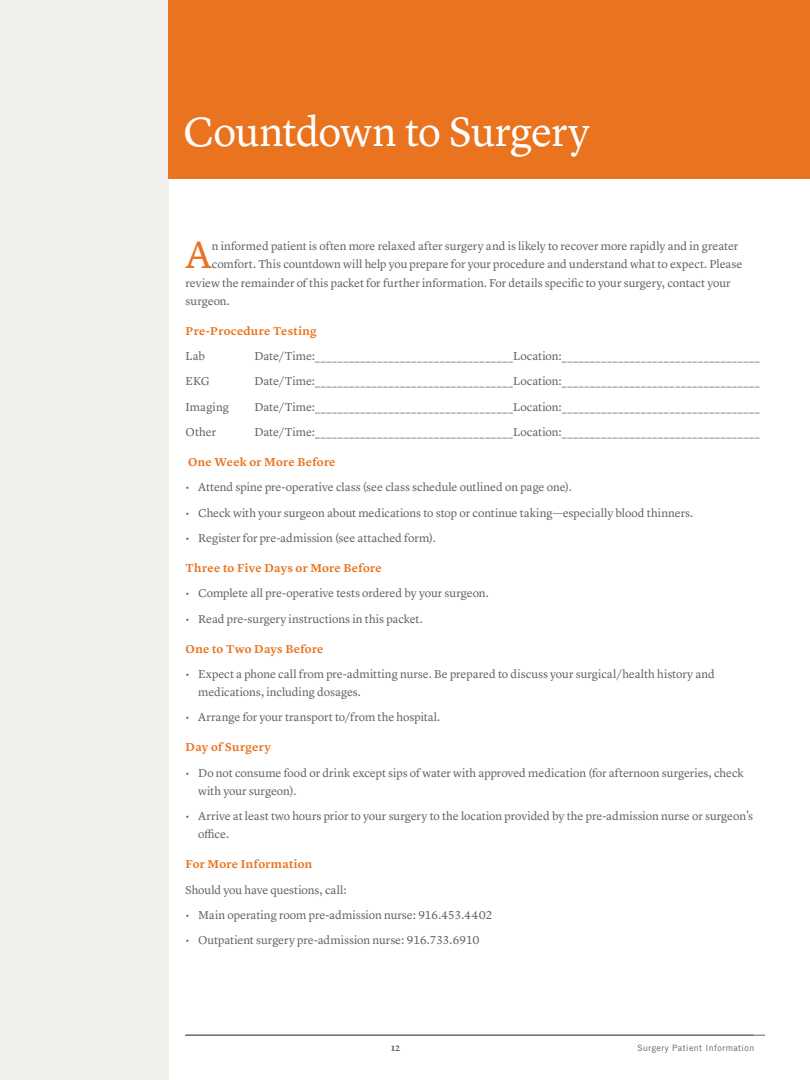
<style>
.page{position:relative;width:810px;height:1080px;background:#fff}
.page>*{position:absolute;margin:0;border:0;box-sizing:border-box;transform-origin:0 0}
.t1{font:42.5px "Lyon Text";letter-spacing:-.015em;color:#fff}
.t2{font:39.12px "Lyon Text";color:#e9731e}
.t3{font:11.88px/18.1px "Lyon Text";letter-spacing:-.005em;color:#636366}
.t4{font:600 11.88px "Lyon Text";letter-spacing:.02em;color:#e9731e}
.t5{font:500 10.62px "Lyon Display";color:#636366}
.t6{font:8.75px "Trade Gothic LT Com";letter-spacing:.05em;color:#5f5f62}
</style>
<div class="page">
<hr style="left:185px;top:1035px;width:569px;height:1px;background:#636366">
<div style="left:0;top:0;width:169px;height:1080px;background:#f1f0ed"></div>
<div style="left:169px;top:0;width:641px;height:179px;background:#e9731e"></div>
<hr style="left:186px;top:1035px;width:579px;height:1px;background:#636366">
<h1 class="t1" style="left:183px;top:100px;width:408px">Countdown to Surgery</h1>
<h2 class="t2" style="left:186px;top:225px;width:28px">A</h2>
<p class="t3" style="left:212px;top:236px;width:528px">n informed patient is often more relaxed after surgery and is likely to recover more rapidly and in greater</p>
<p class="t3" style="left:212px;top:254px;width:532px">comfort. This countdown will help you prepare for your procedure and understand what to expect. Please</p>
<p class="t3" style="left:186px;top:273px;width:547px">review the remainder of this packet for further information. For details specific to your surgery, contact your</p>
<p class="t3" style="left:186px;top:291px;width:46px">surgeon.</p>
<p class="t4" style="left:186px;top:321px;width:133px">Pre-Procedure Testing</p>
<p class="t3" style="left:186px;top:346px;width:21px">Lab</p>
<p class="t3" style="left:254px;top:346px;width:507px">Date/Time:___________________________________Location:___________________________________</p>
<p class="t3" style="left:186px;top:371px;width:26px">EKG</p>
<p class="t3" style="left:254px;top:371px;width:507px">Date/Time:___________________________________Location:___________________________________</p>
<p class="t3" style="left:186px;top:397px;width:45px">Imaging</p>
<p class="t3" style="left:254px;top:397px;width:507px">Date/Time:___________________________________Location:___________________________________</p>
<p class="t3" style="left:186px;top:422px;width:32px">Other</p>
<p class="t3" style="left:254px;top:422px;width:507px">Date/Time:___________________________________Location:___________________________________</p>
<p class="t4" style="left:188px;top:453px;width:149px">One Week or More Before</p>
<p class="t3" style="left:186px;top:477px;width:388px">• Attend spine pre-operative class (see class schedule outlined on page one).</p>
<p class="t3" style="left:186px;top:503px;width:509px">• Check with your surgeon about medications to stop or continue taking—especially blood thinners.</p>
<p class="t3" style="left:186px;top:528px;width:252px">• Register for pre-admission (see attached form).</p>
<p class="t4" style="left:186px;top:559px;width:198px">Three to Five Days or More Before</p>
<p class="t3" style="left:186px;top:583px;width:305px">• Complete all pre-operative tests ordered by your surgeon.</p>
<p class="t3" style="left:186px;top:609px;width:239px">• Read pre-surgery instructions in this packet.</p>
<p class="t4" style="left:186px;top:639px;width:139px">One to Two Days Before</p>
<p class="t3" style="left:198px;top:664px;width:518px;text-indent:-13px">• Expect a phone call from pre-admitting nurse. Be prepared to discuss your surgical/health history and medications, including dosages.</p>
<p class="t3" style="left:186px;top:707px;width:256px">• Arrange for your transport to/from the hospital.</p>
<p class="t4" style="left:186px;top:738px;width:87px">Day of Surgery</p>
<p class="t3" style="left:198px;top:763px;width:547px;text-indent:-13px">• Do not consume food or drink except sips of water with approved medication (for afternoon surgeries, check with your surgeon).</p>
<p class="t3" style="left:198px;top:806px;width:557px;text-indent:-13px">• Arrive at least two hours prior to your surgery to the location provided by the pre-admission nurse or surgeon’s office.</p>
<p class="t4" style="left:186px;top:855px;width:128px">For More Information</p>
<p class="t3" style="left:186px;top:880px;width:162px">Should you have questions, call:</p>
<p class="t3" style="left:186px;top:905px;width:309px">• Main operating room pre-admission nurse: 916.453.4402</p>
<p class="t3" style="left:186px;top:930px;width:295px">• Outpatient surgery pre-admission nurse: 916.733.6910</p>
<p class="t5" style="left:391px;top:1039px;width:11px">12</p>
<p class="t6" style="left:637px;top:1042px;width:118px">Surgery Patient Information</p>
</div>
